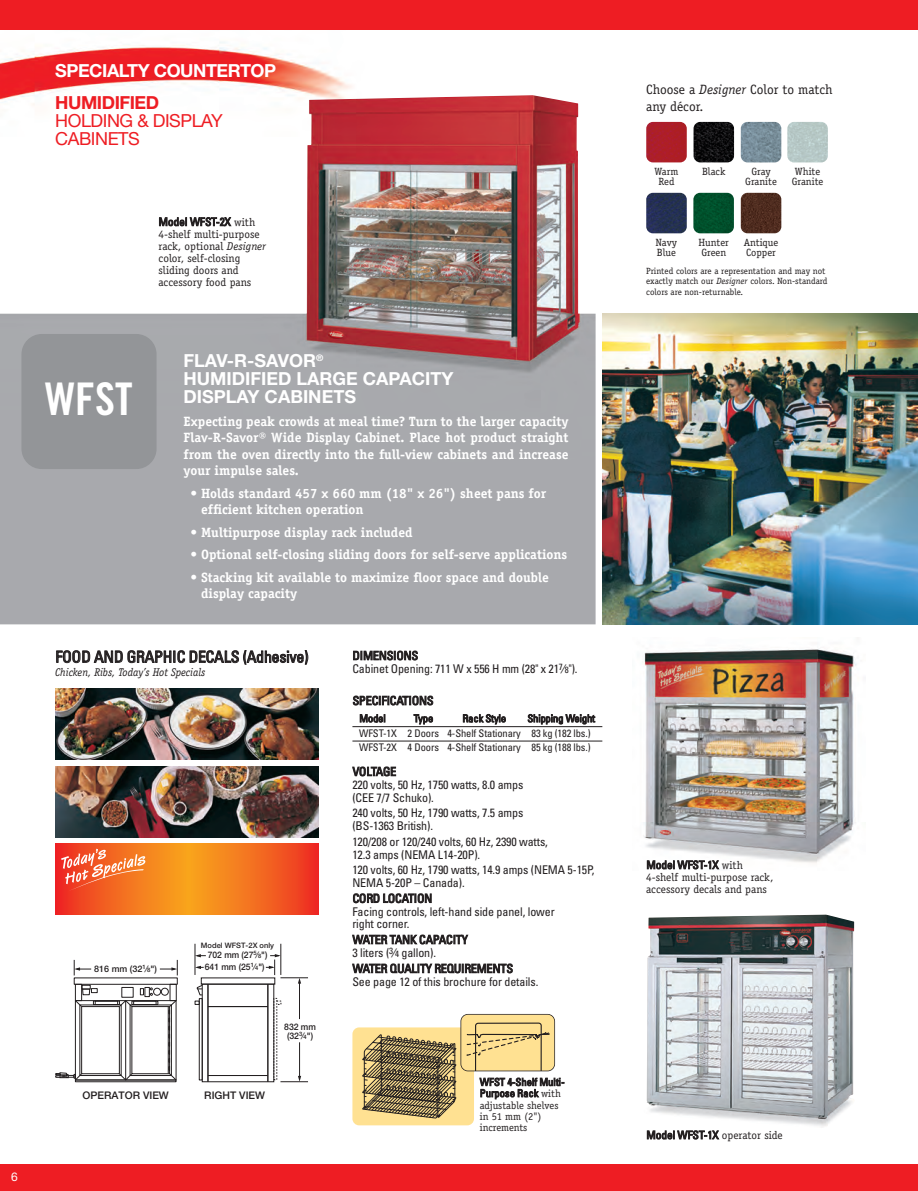
<style>
.page{position:relative;width:918px;height:1191px;background:#fff}
.page>*{position:absolute;margin:0;border:0;box-sizing:border-box;transform-origin:0 0}
.t1{font:45px "Trade Gothic LT Std Bd Cn 20";color:#fff}
.t2{font:700 18px/18px "Helvetica Neue LT Std";color:#fff}
.t3{font:18px/18px "Helvetica Neue LT Std";letter-spacing:-.025em;color:#ee1d23}
.t4{font:700 18px "Helvetica Neue LT Std";letter-spacing:-.025em;color:#fff}
.t5{font:700 18px "Helvetica Neue LT Std";letter-spacing:-.025em;color:#ee1d23}
.t6{font:condensed 15.75px "Univers LT Std";letter-spacing:-.015em;color:#231f20}
.t7{font:700 13.5px/16.5px "Officina Serif Std";color:#fff}
.t8{font:13.5px/16.5px "Officina Serif Std";color:#231f20}
.t9{font:condensed 12px/12.9px "Univers LT Std";letter-spacing:-.01em;color:#231f20}
.t10{font:12px "Helvetica Neue LT Std";color:#fff}
.t11{font:11.25px/12px "Officina Serif Std";color:#231f20}
.t12{font:condensed 11.25px "Univers LT Std";color:#231f20}
.t13{font:italic 11.25px "Officina Serif Std";color:#231f20;scale:.95 1}
.t14{font:condensed 10.5px/14.5px "Univers LT Std";letter-spacing:-.01em;color:#231f20}
.t15{font:10.5px/10.5px "Officina Serif Std";color:#231f20}
.t16{font:500 10.5px "Helvetica Neue LT Std";color:#231f20}
.t17{font:9px/10.5px "Officina Serif Std";color:#231f20}
.t18{font:500 9px/11.6px "Helvetica Neue LT Std";color:#231f20;text-align:center;scale:.95 1}
.t19{font:500 9px "Helvetica Neue LT Std";color:#231f20}
.t20{font:500 9px/9px "Helvetica Neue LT Std";color:#231f20;text-align:center;scale:.96 1}
.t21{font:500 7.5px "Helvetica Neue LT Std";color:#231f20}
.s1{font-family:"Officina Serif Std";font-stretch:normal}
.s2{font-style:italic}
.s3{font-size:6px}
.s4{font-size:9px}
</style>
<div class="page">
<img style="left:0;top:0;width:917px;height:1190px">
<h2 class="t4" style="left:55px;top:64px;width:222px">SPECIALTY COUNTERTOP</h2>
<h2 class="t5" style="left:55px;top:96px;width:105px">HUMIDIFIED</h2>
<h2 class="t3" style="left:55px;top:113px;width:169px">HOLDING &amp; DISPLAY<br>CABINETS</h2>
<p class="t10" style="left:11px;top:1172px;width:8px">6</p>
<h1 class="t1" style="left:45px;top:382px;width:89px">WFST</h1>
<p class="t12" style="left:159px;top:218px;width:98px">Model WFST-2X <span class="s1">with</span></p>
<p class="t11" style="left:158px;top:228px;width:109px">4-shelf multi-purpose rack, optional <span class="s2">Designer </span>color, self-closing sliding doors and accessory food pans</p>
<h2 class="t2" style="left:183px;top:353px;width:271px">FLAV-R-SAVOR<sup>®<br></sup>HUMIDIFIED LARGE CAPACITY<br>DISPLAY CABINETS</h2>
<p class="t7" style="left:183px;top:414px;width:386px;text-align:justify">Expecting peak crowds at meal time? Turn to the larger capacity Flav-R-Savor® Wide Display Cabinet. Place hot product straight from the oven directly into the full-view cabinets and increase your impulse sales.</p>
<p class="t7" style="left:201px;top:486px;width:347px;text-indent:-11px">• Holds standard 457 x 660 mm (18" x 26") sheet pans for efficient kitchen operation</p>
<p class="t7" style="left:190px;top:525px;width:224px">• Multipurpose display rack included</p>
<p class="t7" style="left:190px;top:547px;width:378px">• Optional self-closing sliding doors for self-serve applications</p>
<p class="t7" style="left:201px;top:570px;width:349px;text-indent:-11px">• Stacking kit available to maximize floor space and double display capacity</p>
<h3 class="t6" style="left:55px;top:651px;width:255px">FOOD AND GRAPHIC DECALS (Adhesive)</h3>
<p class="t13" style="left:55px;top:666px;width:159px">Chicken, Ribs, Today’s Hot Specials</p>
<p class="t19" style="left:94px;top:965px;width:64px">816 mm (32<sup>1</sup>⁄<span class="s3">8</span>")</p>
<p class="t21" style="left:201px;top:942px;width:75px">Model WFST-2X only</p>
<p class="t18" style="left:205px;top:949px;width:67px">702 mm (27<sup>5</sup>⁄<span class="s3">8</span>")<br>641 mm (25<sup>1</sup>⁄<span class="s3">4</span>")</p>
<p class="t20" style="left:284px;top:1023px;width:34px">832 mm (32<sup>3</sup>⁄<span class="s3">4</span>")</p>
<p class="t16" style="left:82px;top:1091px;width:88px">OPERATOR VIEW</p>
<p class="t16" style="left:204px;top:1091px;width:62px">RIGHT VIEW</p>
<p class="t9" style="left:352px;top:650px;width:227px">DIMENSIONS<br>Cabinet Opening: 711 W x 556 H mm (28" x 21<sup>7</sup>⁄<span class="s4">8</span>").</p>
<p class="t9" style="left:352px;top:695px;width:82px">SPECIFICATIONS</p>
<p class="t14" style="left:359px;top:712px;width:237px;text-indent:168px">Shipping Weight<br>WFST-1X 2 Doors 4-Shelf Stationary 83 kg (182 lbs.)<br>WFST-2X 4 Doors 4-Shelf Stationary 85 kg (188 lbs.)</p>
<p class="t14" style="left:359px;top:712px;width:28px">Model</p>
<p class="t14" style="left:413px;top:712px;width:21px">Type</p>
<p class="t14" style="left:462px;top:712px;width:45px">Rack Style</p>
<p class="t9" style="left:352px;top:766px;width:172px">VOLTAGE<br>220 volts, 50 Hz, 1750 watts, 8.0 amps (CEE 7/7 Schuko).</p>
<p class="t9" style="left:352px;top:807px;width:172px">240 volts, 50 Hz, 1790 watts, 7.5 amps (BS-1363 British).</p>
<p class="t9" style="left:352px;top:836px;width:197px">120/208 or 120/240 volts, 60 Hz, 2390 watts,<br>12.3 amps (NEMA L14-20P).</p>
<p class="t9" style="left:352px;top:864px;width:244px">120 volts, 60 Hz, 1790 watts, 14.9 amps (NEMA 5-15P,<br>NEMA 5-20P – Canada).</p>
<p class="t9" style="left:352px;top:892px;width:204px">CORD LOCATION<br>Facing controls, left-hand side panel, lower right corner.</p>
<p class="t9" style="left:352px;top:934px;width:117px">WATER TANK CAPACITY<br>3 liters (<sup>3</sup>⁄<span class="s4">4</span> gallon).</p>
<p class="t9" style="left:352px;top:963px;width:187px">WATER QUALITY REQUIREMENTS<br>See page 12 of this brochure for details.</p>
<p class="t14" style="left:479px;top:1077px;width:86px;line-height:11.2px">WFST 4-Shelf Multi-<br>Purpose Rack <span class="s1">with</span></p>
<p class="t15" style="left:479px;top:1099px;width:80px;line-height:11.2px">adjustable shelves in 51 mm (2") increments</p>
<p class="t8" style="left:646px;top:81px;width:188px">Choose a <span class="s2">Designer</span> Color to match any décor.</p>
<p class="t15" style="left:654px;top:166px;width:25px">Warm</p>
<p class="t15" style="left:702px;top:166px;width:25px">Black</p>
<p class="t15" style="left:658px;top:176px;width:17px">Red</p>
<p class="t15" style="left:791px;top:166px;width:33px">White<br>Granite</p>
<p class="t15" style="left:745px;top:166px;width:33px;text-align:center">Gray<br>Granite</p>
<p class="t15" style="left:655px;top:237px;width:23px">Navy<br>Blue</p>
<p class="t15" style="left:743px;top:237px;width:36px">Antique<br>Copper</p>
<p class="t15" style="left:698px;top:237px;width:32px">Hunter<br>Green</p>
<p class="t17" style="left:646px;top:265px;width:183px">Printed colors are a representation and may not exactly match our <span class="s2">Designer</span> colors. Non-standard colors are non-returnable.</p>
<p class="t12" style="left:646px;top:860px;width:98px">Model WFST-1X <span class="s1">with</span></p>
<p class="t11" style="left:646px;top:871px;width:129px">4-shelf multi-purpose rack, accessory decals and pans</p>
<p class="t12" style="left:646px;top:1130px;width:138px">Model WFST-1X <span class="s1">operator side</span></p>
</div>
